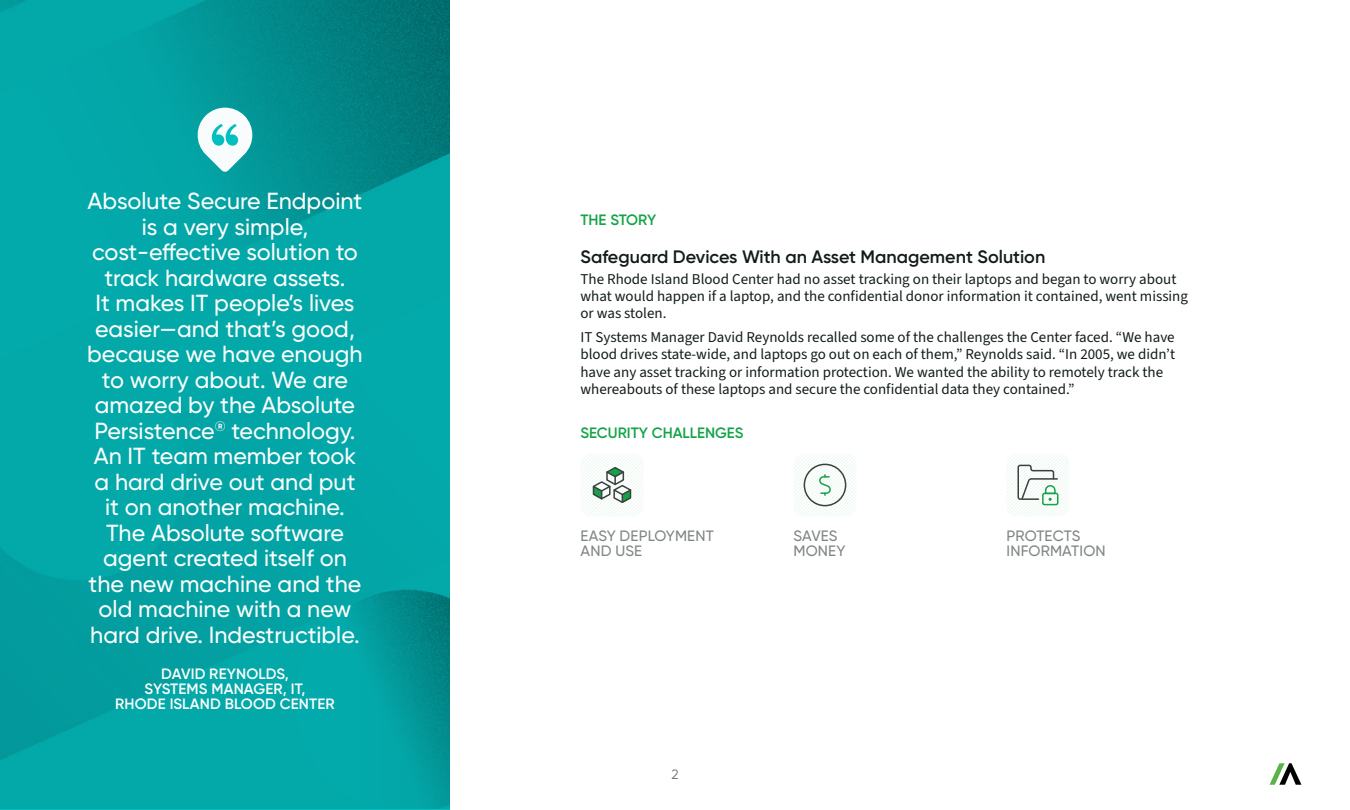
<style>
.page{position:relative;width:1350px;height:810px;background:#fff}
.page>*{position:absolute;margin:0;border:0;box-sizing:border-box;transform-origin:0 0}
.t1{font:500 23.25px/25.5px "Gilroy";color:#fbfdfc;text-align:center}
.t2{font:600 18px "Gilroy";color:#111c18}
.t3{font:15px/17.2px "Source Sans 3";color:#111c18}
.t4{font:600 15px/15px "Gilroy";letter-spacing:.01em;color:#fbfdfc;text-align:center}
.t5{font:500 15px/15px "Gilroy";letter-spacing:.01em;color:#808784}
.t6{font:600 15px "Gilroy";color:#15a34a}
.t7{font:13.5px "Gilroy";color:#6a716e}
</style>
<div class="page">
<svg style="left:1270px;top:763px;width:31px;height:22px"></svg>
<img style="left:0;top:0;width:450px;height:808px">
<svg style="left:794px;top:454px;width:62px;height:63px"></svg>
<div style="left:1006px;top:454px;width:64px;height:63px;background:linear-gradient(to right,#f6faf8,#f7fcf9)"></div>
<svg style="left:580px;top:454px;width:64px;height:63px"></svg>
<svg style="left:178px;top:88px;width:90px;height:90px"></svg>
<svg style="left:211px;top:123px;width:28px;height:23px"></svg>
<svg style="left:593px;top:467px;width:38px;height:36px"></svg>
<svg style="left:818px;top:475px;width:14px;height:20px"></svg>
<div style="left:804px;top:464px;width:42px;height:42px;border:2px solid #39423e;border-radius:50%"></div>
<div style="left:1042px;top:493px;width:16px;height:12px;border:2px solid #15a34a;border-radius:2px"></div>
<svg style="left:1017px;top:465px;width:41px;height:36px"></svg>
<p class="t1" style="left:87px;top:188px;width:277px">Absolute Secure Endpoint is a very simple, cost-effective solution to track hardware assets.<br>It makes IT people’s lives easier—and that’s good, because we have enough to worry about. We are amazed by the Absolute<br>Persistence<sup>®</sup> technology.<br>An IT team member took a hard drive out and put it on another machine.<br>The Absolute software agent created itself on the new machine and the old machine with a new hard drive. Indestructible.</p>
<p class="t4" style="left:115px;top:666px;width:221px">DAVID REYNOLDS,<br>SYSTEMS MANAGER, IT,<br>RHODE ISLAND BLOOD CENTER</p>
<p class="t6" style="left:580px;top:210px;width:77px">THE STORY</p>
<p class="t2" style="left:580px;top:246px;width:466px">Safeguard Devices With an Asset Management Solution</p>
<p class="t3" style="left:580px;top:270px;width:609px">The Rhode Island Blood Center had no asset tracking on their laptops and began to worry about what would happen if a laptop, and the confidential donor information it contained, went missing or was stolen.</p>
<p class="t3" style="left:580px;top:329px;width:596px">IT Systems Manager David Reynolds recalled some of the challenges the Center faced. “We have blood drives state-wide, and laptops go out on each of them,” Reynolds said. “In 2005, we didn’t have any asset tracking or information protection. We wanted the ability to remotely track the whereabouts of these laptops and secure the confidential data they contained.”</p>
<p class="t6" style="left:580px;top:424px;width:165px">SECURITY CHALLENGES</p>
<p class="t5" style="left:581px;top:528px;width:135px">EASY DEPLOYMENT<br>AND USE</p>
<p class="t5" style="left:794px;top:528px;width:53px">SAVES<br>MONEY</p>
<p class="t5" style="left:1007px;top:528px;width:101px">PROTECTS<br>INFORMATION</p>
<p class="t7" style="left:671px;top:766px;width:9px">2</p>
</div>
